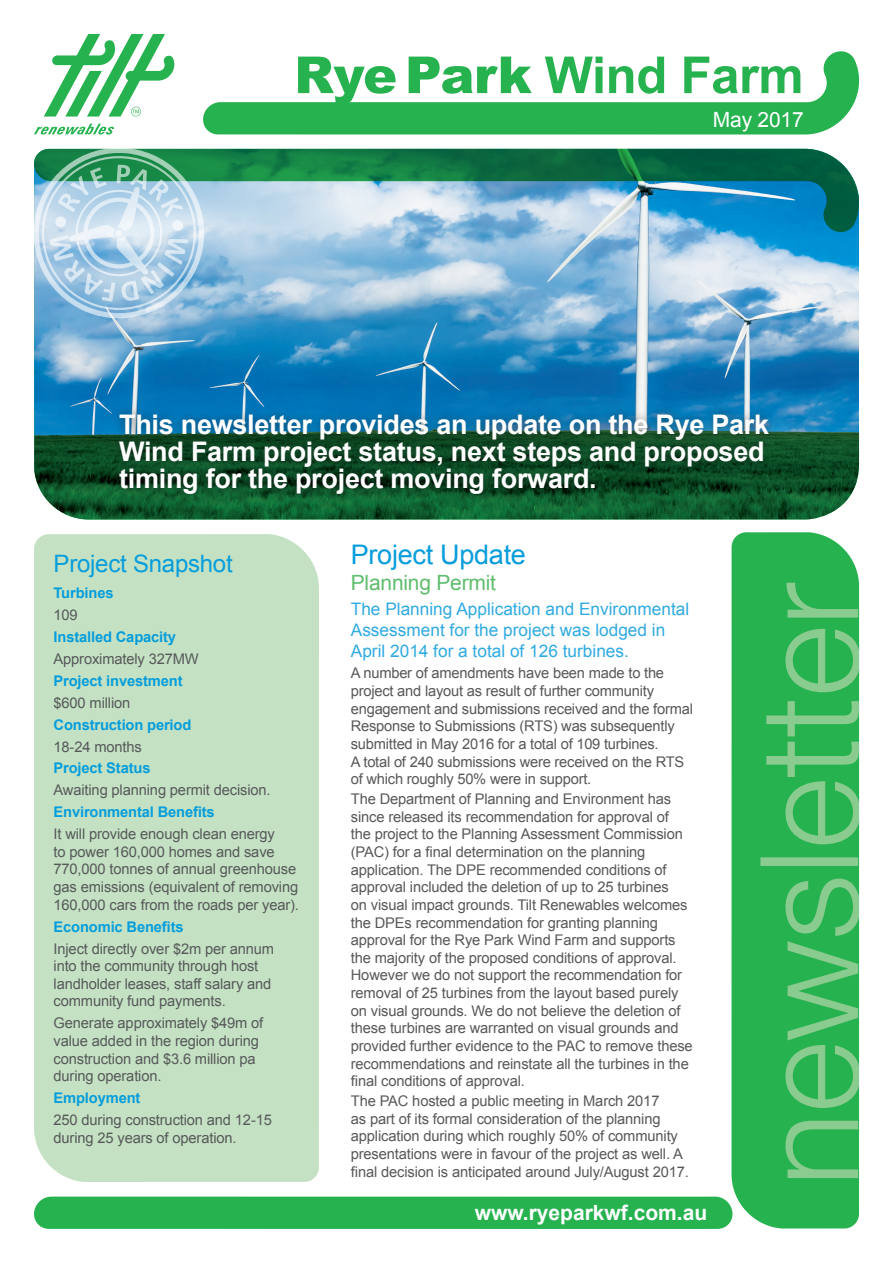
<style>
.page{position:relative;width:893px;height:1263px;background:#fff}
.page>*{position:absolute;margin:0;border:0;box-sizing:border-box;transform-origin:0 0}
.Body_Copy{font:700 51px "Arial";letter-spacing:-.01em;color:#27b250}
.Body_Copy-2{font:700 27px/27px "Arial";letter-spacing:-.01em;color:#fff}
.Heading_1{font:27px "Arial";letter-spacing:-.01em;color:#069ddc}
.Heading_2{font:24px "Arial";letter-spacing:-.01em;color:#069ddc}
.t1{font:700 21px "Arial";color:#fff}
.Heading_1-2{font:21px "Arial";letter-spacing:-.01em;color:#60bd6e}
.Body_Copy-3{font:21px "Arial";letter-spacing:-.01em;color:#fff}
.Body_Copy-4{font:17.25px/20.9px "Arial";color:#30aae1}
.Body_Copy-5{font:14.7px/17.7px "Arial";letter-spacing:-.01em;color:#57585a}
.Heading_2-2{font:14.7px/17.7px "Arial";letter-spacing:-.01em;color:#57585a}
.Heading_2-3{font:700 14.7px "Arial";letter-spacing:-.01em;color:#069ddc}
.s1{font-weight:900}
</style>
<div class="page">
<div style="left:34px;top:534px;width:285px;height:648px;background:#c4e2c3"></div>
<img style="left:34px;top:234px;width:825px;height:285px">
<svg style="left:213px;top:149px;width:646px;height:85px"></svg>
<div style="left:111px;top:405px;width:666px;height:97px;background:#231f20;opacity:.5"></div>
<svg style="left:44px;top:34px;width:130px;height:83px"></svg>
<svg style="left:203px;top:51px;width:657px;height:84px"></svg>
<svg style="left:731px;top:532px;width:128px;height:697px;fill:#27b250"></svg>
<svg style="left:760px;top:583px;width:99px;height:595px;fill:#27b250"></svg>
<svg style="left:34px;top:124px;width:179px;height:203px"></svg>
<div style="left:34px;top:1196px;width:699px;height:33px;background:#27b250"></div>
<p class="Body_Copy" style="left:294px;top:41px;width:511px"><span class="s1">Rye Park</span> Wind Farm</p>
<p class="Body_Copy-3" style="left:713px;top:106px;width:92px">May 2017</p>
<p class="Body_Copy-2" style="left:119px;top:412px;width:651px">This newsletter provides an update on the Rye Park<br>Wind Farm project status, next steps and proposed timing for the project moving forward.</p>
<p class="Heading_2" style="left:54px;top:548px;width:181px">Project Snapshot</p>
<p class="Heading_2-3" style="left:54px;top:583px;width:61px">Turbines</p>
<p class="Heading_2-2" style="left:54px;top:606px;width:26px">109</p>
<p class="Heading_2-3" style="left:54px;top:627px;width:124px">Installed Capacity</p>
<p class="Heading_2-2" style="left:54px;top:650px;width:147px">Approximately 327MW</p>
<p class="Heading_2-3" style="left:54px;top:671px;width:131px">Project investment</p>
<p class="Heading_2-2" style="left:54px;top:694px;width:78px">$600 million</p>
<p class="Heading_2-3" style="left:54px;top:715px;width:139px">Construction period</p>
<p class="Heading_2-2" style="left:54px;top:738px;width:90px">18-24 months</p>
<p class="Heading_2-3" style="left:54px;top:758px;width:98px">Project Status</p>
<p class="Heading_2-2" style="left:54px;top:781px;width:219px">Awaiting planning permit decision.</p>
<p class="Heading_2-3" style="left:54px;top:802px;width:163px">Environmental Benefits</p>
<p class="Heading_2-2" style="left:54px;top:825px;width:247px">It will provide enough clean energy<br>to power 160,000 homes and save 770,000 tonnes of annual greenhouse gas emissions (equivalent of removing 160,000 cars from the roads per year).</p>
<p class="Heading_2-3" style="left:54px;top:917px;width:132px">Economic Benefits</p>
<p class="Body_Copy-5" style="left:54px;top:940px;width:222px">Inject directly over $2m per annum into the community through host landholder leases, staff salary and community fund payments.</p>
<p class="Body_Copy-5" style="left:54px;top:1014px;width:211px">Generate approximately $49m of value added in the region during construction and $3.6 million pa during operation.</p>
<p class="Heading_2-3" style="left:54px;top:1088px;width:88px">Employment</p>
<p class="Heading_2-2" style="left:54px;top:1111px;width:220px">250 during construction and 12-15 during 25 years of operation.</p>
<p class="Heading_1" style="left:351px;top:537px;width:177px">Project Update</p>
<p class="Heading_1-2" style="left:351px;top:569px;width:147px">Planning Permit</p>
<p class="Body_Copy-4" style="left:351px;top:598px;width:340px">The Planning Application and Environmental<br>Assessment for the project was lodged in<br>April 2014 for a total of 126 turbines.</p>
<p class="Body_Copy-5" style="left:351px;top:665px;width:344px">A number of amendments have been made to the project and layout as result of further community engagement and submissions received and the formal Response to Submissions (RTS) was subsequently submitted in May 2016 for a total of 109 turbines.<br>A total of 240 submissions were received on the RTS of which roughly 50% were in support.</p>
<p class="Body_Copy-5" style="left:351px;top:790px;width:343px">The Department of Planning and Environment has since released its recommendation for approval of<br>the project to the Planning Assessment Commission (PAC) for a final determination on the planning application. The DPE recommended conditions of approval included the deletion of up to 25 turbines<br>on visual impact grounds. Tilt Renewables welcomes the DPEs recommendation for granting planning approval for the Rye Park Wind Farm and supports the majority of the proposed conditions of approval.<br>However we do not support the recommendation for removal of 25 turbines from the layout based purely on visual grounds. We do not believe the deletion of these turbines are warranted on visual grounds and provided further evidence to the PAC to remove these recommendations and reinstate all the turbines in the final conditions of approval.</p>
<p class="Body_Copy-5" style="left:351px;top:1092px;width:339px">The PAC hosted a public meeting in March 2017<br>as part of its formal consideration of the planning application during which roughly 50% of community presentations were in favour of the project as well. A final decision is anticipated around July/August 2017.</p>
<p class="t1" style="left:475px;top:1199px;width:234px">www.ryeparkwf.com.au</p>
</div>
